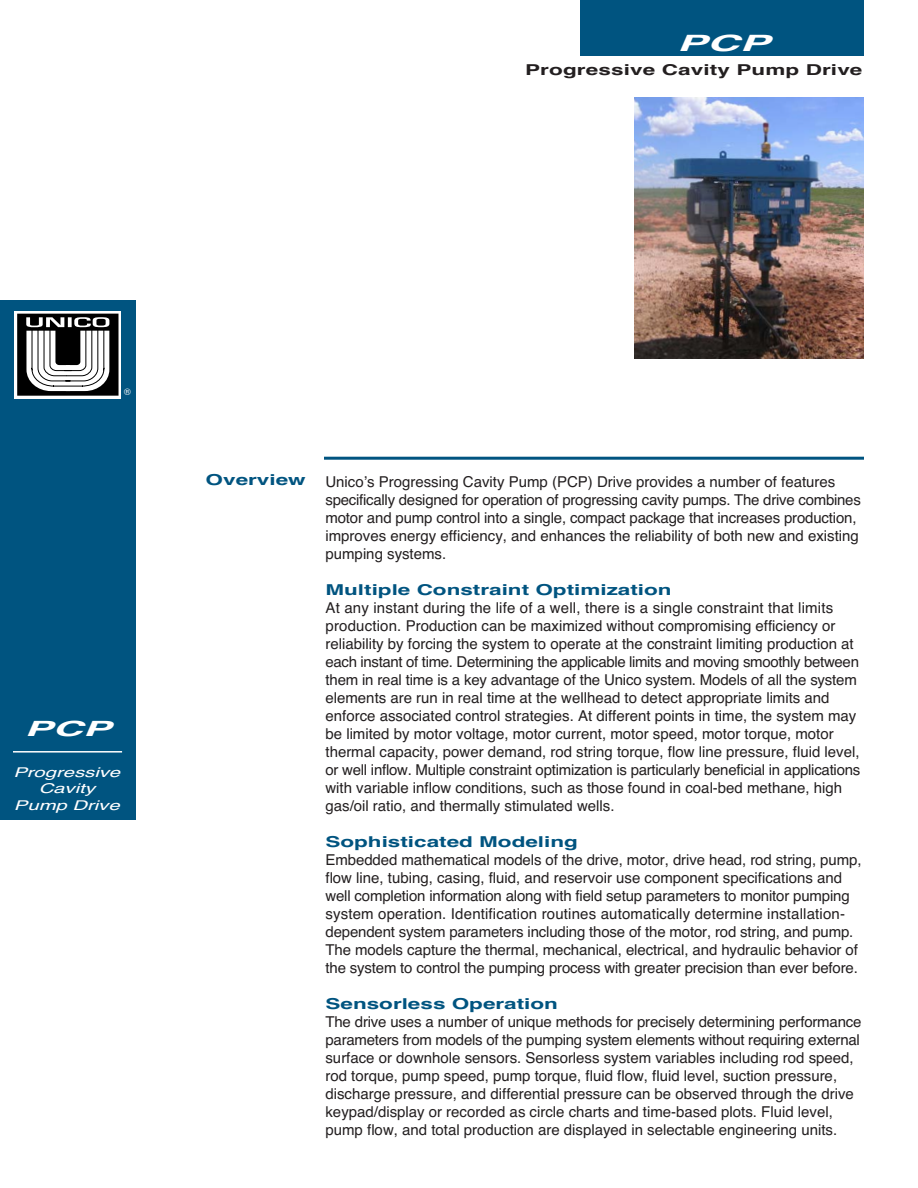
<style>
.page{position:relative;width:918px;height:1188px;background:#fff}
.page>*{position:absolute;margin:0;border:0;box-sizing:border-box;transform-origin:0 0}
.t1{font:italic 700 22.5px "Helvetica";color:#fff;scale:2 1}
.t2{font:italic 700 21px "Helvetica";color:#fff;scale:2 1}
.t3{font:15px/18px "Helvetica";color:#231f20}
.t4{font:700 15px "Helvetica";color:#005480;scale:1.5 1}
.t5{font:700 15px "Helvetica";letter-spacing:.005em;color:#231f20;scale:1.5 1}
.t6{font:italic 13.5px/16.2px "Helvetica";color:#fff;text-align:center;scale:1.5 1}
.t7{font:9px "Helvetica";color:#fff}
</style>
<div class="page">
<div style="left:580px;top:0;width:284px;height:56px;background:#005480"></div>
<div style="left:0;top:300px;width:135px;height:520px;background:#005480"></div>
<hr style="left:13px;top:751px;width:109px;height:2px;background:#fff">
<svg style="left:14px;top:311px;width:107px;height:87px"></svg>
<div style="left:17px;top:314px;width:102px;height:82px;background:#000"></div>
<svg style="left:26px;top:317px;width:83px;height:74px"></svg>
<hr style="left:324px;top:457px;width:540px;height:3px;background:#005480">
<img style="left:634px;top:98px;width:230px;height:261px">
<h1 class="t1" style="left:677px;top:34px;width:52px">PCP</h1>
<p class="t5" style="left:525px;top:65px;width:226px">Progressive Cavity Pump Drive</p>
<p class="t7" style="left:124px;top:388px;width:8px">®</p>
<h2 class="t2" style="left:25px;top:721px;width:49px">PCP</h2>
<p class="t6" style="left:13px;top:766px;width:75px">Progressive<br>Cavity<br>Pump Drive</p>
<p class="t4" style="left:206px;top:474px;width:68px">Overview</p>
<p class="t3" style="left:326px;top:474px;width:537px">Unico’s Progressing Cavity Pump (PCP) Drive provides a number of features specifically designed for operation of progressing cavity pumps. The drive combines motor and pump control into a single, compact package that increases production, improves energy efficiency, and enhances the reliability of both new and existing pumping systems.</p>
<p class="t4" style="left:326px;top:584px;width:232px">Multiple Constraint Optimization</p>
<p class="t3" style="left:326px;top:600px;width:536px">At any instant during the life of a well, there is a single constraint that limits production. Production can be maximized without compromising efficiency or reliability by forcing the system to operate at the constraint limiting production at each instant of time. Determining the applicable limits and moving smoothly between them in real time is a key advantage of the Unico system. Models of all the system elements are run in real time at the wellhead to detect appropriate limits and enforce associated control strategies. At different points in time, the system may be limited by motor voltage, motor current, motor speed, motor torque, motor thermal capacity, power demand, rod string torque, flow line pressure, fluid level, or well inflow. Multiple constraint optimization is particularly beneficial in applications with variable inflow conditions, such as those found in coal-bed methane, high gas/oil ratio, and thermally stimulated wells.</p>
<p class="t4" style="left:326px;top:836px;width:170px">Sophisticated Modeling</p>
<p class="t3" style="left:326px;top:852px;width:538px">Embedded mathematical models of the drive, motor, drive head, rod string, pump, flow line, tubing, casing, fluid, and reservoir use component specifications and well completion information along with field setup parameters to monitor pumping system operation. Identification routines automatically determine installation&shy;dependent system parameters including those of the motor, rod string, and pump.<br>The models capture the thermal, mechanical, electrical, and hydraulic behavior of the system to control the pumping process with greater precision than ever before.</p>
<p class="t4" style="left:326px;top:998px;width:156px">Sensorless Operation</p>
<p class="t3" style="left:326px;top:1014px;width:538px">The drive uses a number of unique methods for precisely determining performance parameters from models of the pumping system elements without requiring external surface or downhole sensors. Sensorless system variables including rod speed, rod torque, pump speed, pump torque, fluid flow, fluid level, suction pressure, discharge pressure, and differential pressure can be observed through the drive keypad/display or recorded as circle charts and time-based plots. Fluid level, pump flow, and total production are displayed in selectable engineering units.</p>
</div>
